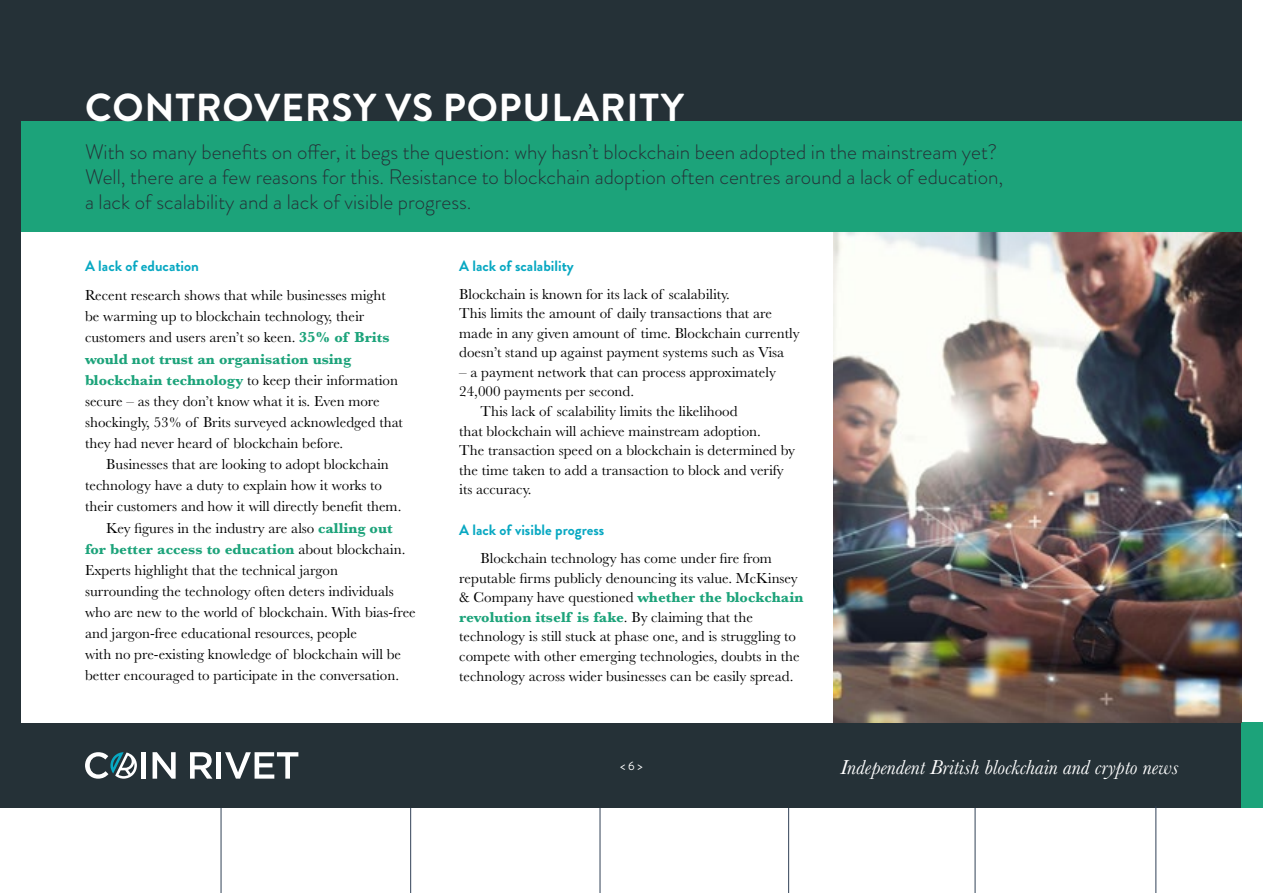
<style>
.page{position:relative;width:1263px;height:893px;background:#fff}
.page>*{position:absolute;margin:0;border:0;box-sizing:border-box;transform-origin:0 0}
.t1{font:700 39px "Brandon Grotesque";letter-spacing:.02em;color:#fff}
.t2{font:300 21px/25.2px "Brandon Grotesque";color:#253137}
.t3{font:italic 21px "Baskerville";color:#fff}
.t4{font:15px/19.5px "Baskerville";color:#000}
.t5{font:700 15px "Brandon Grotesque";color:#08a8c2}
.t6{font:700 15px "Baskerville";color:#1ca37a}
.t7{font:12px "Brandon Grotesque";color:#fff}
.s1{font-weight:700;color:#1ca37a}
.s2{font-weight:400;color:#000}
</style>
<div class="page">
<div style="left:0;top:0;width:1242px;height:808px;background:#253137"></div>
<div style="left:21px;top:0;width:1242px;height:723px;background:#fff"></div>
<hr style="left:142px;top:752px;width:4px;height:27px;background:#fff">
<svg style="left:153px;top:752px;width:23px;height:27px"></svg>
<svg style="left:190px;top:752px;width:22px;height:27px"></svg>
<hr style="left:217px;top:752px;width:4px;height:27px;background:#fff">
<svg style="left:225px;top:752px;width:73px;height:27px"></svg>
<svg style="left:85px;top:752px;width:52px;height:27px"></svg>
<div style="left:1242px;top:723px;width:21px;height:85px;background:#1ca37a"></div>
<img style="left:833px;top:232px;width:409px;height:491px">
<div style="left:0;top:0;width:1242px;height:128px;background:#253137"></div>
<div style="left:21px;top:121px;width:1221px;height:111px;background:#1ca37a"></div>
<hr style="left:221px;top:808px;width:1px;height:85px;background:#324257">
<hr style="left:1155px;top:806px;width:1px;height:87px;background:#324257">
<hr style="left:410px;top:808px;width:1px;height:85px;background:#324257">
<hr style="left:600px;top:808px;width:1px;height:85px;background:#324257">
<hr style="left:788px;top:808px;width:1px;height:85px;background:#324257">
<hr style="left:975px;top:808px;width:1px;height:85px;background:#324257">
<h1 class="t1" style="left:85px;top:81px;width:600px">CONTROVERSY VS POPULARITY</h1>
<p class="t2" style="left:85px;top:139px;width:920px">With so many benefits on offer, it begs the question: why hasn’t blockchain been adopted in the mainstream yet?<br>Well, there are a few reasons for this. Resistance to blockchain adoption often centres around a lack of education, a lack of scalability and a lack of visible progress.</p>
<p class="t5" style="left:85px;top:255px;width:115px">A lack of education</p>
<p class="t4" style="left:85px;top:285px;width:319px;line-height:21.1px">Recent research shows that while businesses might be warming up to blockchain technology, their customers and users aren’t so keen. <span class="s1">35% of Brits would not trust an organisation using blockchain technology</span> to keep their information secure – as they don’t know what it is. Even more shockingly, 53% of Brits surveyed acknowledged that they had never heard of blockchain before.</p>
<p class="t4" style="left:106px;top:455px;width:284px">Businesses that are looking to adopt blockchain</p>
<p class="t4" style="left:85px;top:476px;width:298px">technology have a duty to explain how it works to</p>
<p class="t4" style="left:85px;top:497px;width:318px">their customers and how it will directly benefit them.</p>
<p class="t4" style="left:106px;top:518px;width:288px">Key figures in the industry are also <span class="s1">calling out</span></p>
<p class="t6" style="left:85px;top:540px;width:322px">for better access to education <span class="s2">about blockchain.</span></p>
<p class="t4" style="left:85px;top:560px;width:255px">Experts highlight that the technical jargon</p>
<p class="t4" style="left:85px;top:581px;width:310px">surrounding the technology often deters individuals</p>
<p class="t4" style="left:85px;top:602px;width:332px">who are new to the world of blockchain. With bias-free</p>
<p class="t4" style="left:85px;top:623px;width:274px">and jargon-free educational resources, people</p>
<p class="t4" style="left:85px;top:645px;width:317px">with no pre-existing knowledge of blockchain will be</p>
<p class="t4" style="left:85px;top:666px;width:316px">better encouraged to participate in the conversation.</p>
<p class="t5" style="left:459px;top:255px;width:116px">A lack of scalability</p>
<p class="t4" style="left:459px;top:284px;width:342px">Blockchain is known for its lack of scalability.<br>This limits the amount of daily transactions that are made in any given amount of time. Blockchain currently doesn’t stand up against payment systems such as Visa</p>
<p class="t4" style="left:459px;top:362px;width:318px">– a payment network that can process approximately</p>
<p class="t4" style="left:459px;top:382px;width:176px">24,000 payments per second.</p>
<p class="t4" style="left:480px;top:401px;width:259px">This lack of scalability limits the likelihood</p>
<p class="t4" style="left:459px;top:421px;width:303px">that blockchain will achieve mainstream adoption.</p>
<p class="t4" style="left:459px;top:440px;width:337px">The transaction speed on a blockchain is determined by</p>
<p class="t4" style="left:459px;top:460px;width:326px">the time taken to add a transaction to block and verify</p>
<p class="t4" style="left:459px;top:480px;width:74px">its accuracy.</p>
<p class="t5" style="left:459px;top:519px;width:147px">A lack of visible progress</p>
<p class="t4" style="left:459px;top:548px;width:346px;text-indent:21px">Blockchain technology has come under fire from reputable firms publicly denouncing its value. McKinsey &amp; Company have questioned <span class="s1">whether the blockchain revolution itself is fake</span>. By claiming that the technology is still stuck at phase one, and is struggling to compete with other emerging technologies, doubts in the technology across wider businesses can be easily spread.</p>
<p class="t7" style="left:620px;top:757px;width:24px">&lt; 6 &gt;</p>
<h2 class="t3" style="left:840px;top:754px;width:340px">Independent British blockchain and crypto news</h2>
</div>
